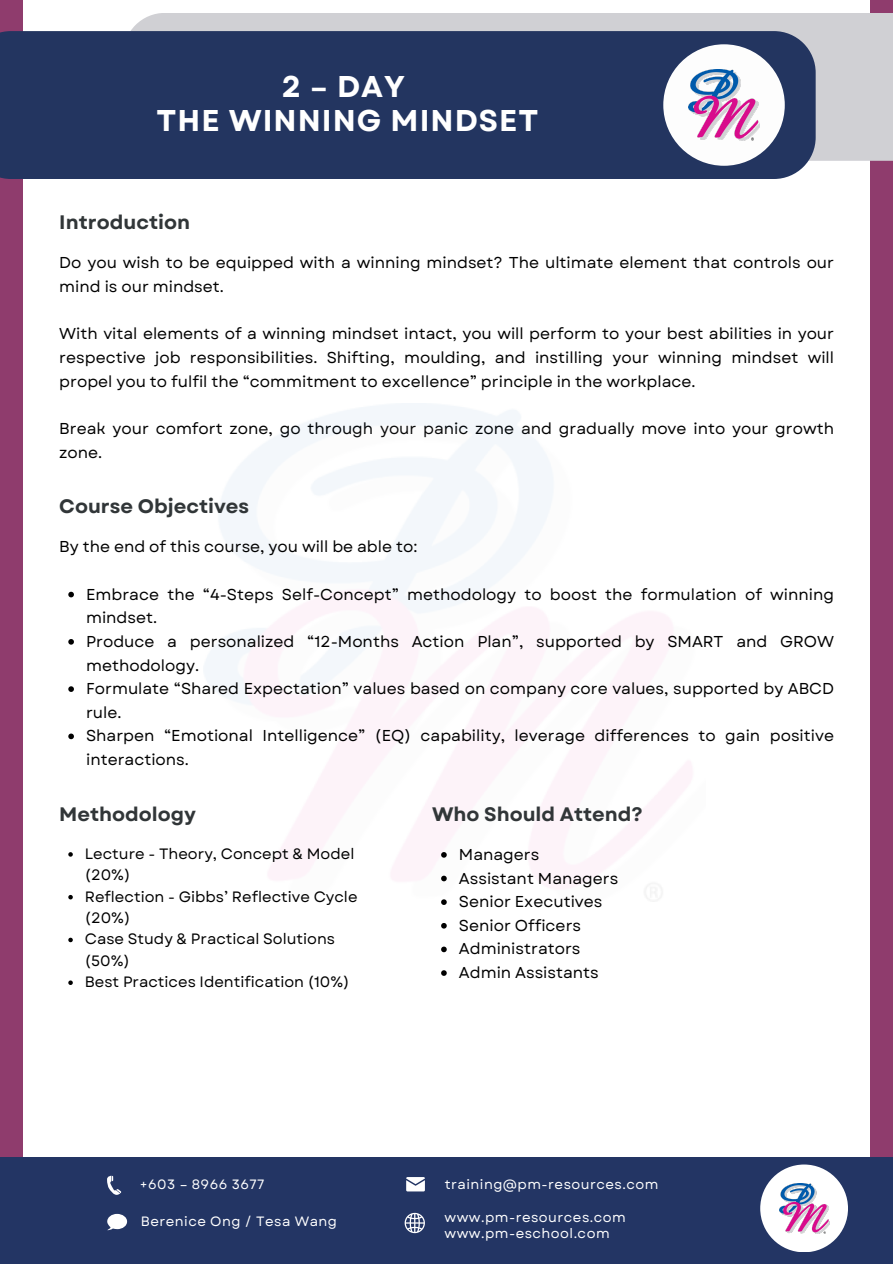
<style>
.page{position:relative;width:893px;height:1264px;background:#fff}
.page>*{position:absolute;margin:0;border:0;box-sizing:border-box;transform-origin:0 0}
.t1{font:700 30px/34.8px "Garet";letter-spacing:.035em;color:#fff;text-align:center}
.t2{font:700 19.5px "Garet";color:#313638}
.t3{font:15.75px/23.7px "Garet";color:#000}
.t4{font:15px/21.3px "Garet";color:#000}
.t5{font:13.5px "Garet";letter-spacing:.035em;color:#fff}
</style>
<div class="page">
<div style="left:0;top:0;width:892px;height:1156px;background:#8f3c6d"></div>
<div style="left:23px;top:0;width:846px;height:1214px;background:#fff"></div>
<div style="left:131px;top:13px;width:761px;height:148px;background:#d0d0d4"></div>
<div style="left:0;top:31px;width:815px;height:148px;background:#233560"></div>
<img style="left:204px;top:404px;width:488px;height:500px">
<div style="left:663px;top:44px;width:121px;height:122px;background:#fdfdfd;border-radius:50%"></div>
<img style="left:688px;top:70px;width:71px;height:70px">
<svg style="left:68px;top:591px;width:6px;height:6px"></svg>
<svg style="left:68px;top:639px;width:6px;height:5px"></svg>
<svg style="left:68px;top:686px;width:6px;height:6px"></svg>
<svg style="left:68px;top:733px;width:6px;height:6px"></svg>
<svg style="left:68px;top:852px;width:5px;height:4px"></svg>
<svg style="left:68px;top:895px;width:5px;height:4px"></svg>
<svg style="left:68px;top:937px;width:5px;height:5px"></svg>
<svg style="left:68px;top:980px;width:5px;height:5px"></svg>
<svg style="left:441px;top:852px;width:5px;height:5px"></svg>
<svg style="left:441px;top:875px;width:5px;height:6px"></svg>
<svg style="left:441px;top:899px;width:5px;height:6px"></svg>
<svg style="left:441px;top:923px;width:5px;height:5px"></svg>
<svg style="left:441px;top:946px;width:5px;height:6px"></svg>
<svg style="left:441px;top:970px;width:5px;height:5px"></svg>
<div style="left:0;top:1156px;width:892px;height:107px;background:#233564"></div>
<svg style="left:107px;top:1175px;width:14px;height:19px"></svg>
<svg style="left:107px;top:1213px;width:20px;height:17px"></svg>
<svg style="left:406px;top:1177px;width:19px;height:14px"></svg>
<svg style="left:404px;top:1212px;width:21px;height:21px"></svg>
<div style="left:760px;top:1164px;width:87px;height:88px;background:#fff;border-radius:50%"></div>
<img style="left:779px;top:1183px;width:50px;height:50px">
<p class="t1" style="left:156px;top:69px;width:383px">2 – DAY<br>THE WINNING MINDSET</p>
<h2 class="t2" style="left:59px;top:208px;width:132px">Introduction</h2>
<h2 class="t3" style="left:59px;top:251px;width:776px">Do you wish to be equipped with a winning mindset? The ultimate element that controls our mind is our mindset.</h2>
<h3 class="t3" style="left:59px;top:322px;width:776px;text-align:justify">With vital elements of a winning mindset intact, you will perform to your best abilities in your respective job responsibilities. Shifting, moulding, and instilling your winning mindset will propel you to fulfil the “commitment to excellence” principle in the workplace.</h3>
<h3 class="t3" style="left:59px;top:416px;width:776px">Break your comfort zone, go through your panic zone and gradually move into your growth zone.</h3>
<p class="t2" style="left:59px;top:492px;width:191px">Course Objectives</p>
<h2 class="t3" style="left:59px;top:535px;width:359px">By the end of this course, you will be able to:</h2>
<h3 class="t3" style="left:86px;top:582px;width:749px">Embrace the “4-Steps Self-Concept” methodology to boost the formulation of winning mindset.</h3>
<p class="t3" style="left:86px;top:629px;width:749px">Produce a personalized “12-Months Action Plan”, supported by SMART and GROW methodology.</p>
<p class="t3" style="left:86px;top:677px;width:749px">Formulate “Shared Expectation” values based on company core values, supported by ABCD rule.</p>
<p class="t3" style="left:86px;top:724px;width:749px">Sharpen “Emotional Intelligence” (EQ) capability, leverage differences to gain positive interactions.</p>
<p class="t2" style="left:59px;top:800px;width:138px">Methodology</p>
<h2 class="t4" style="left:85px;top:843px;width:271px">Lecture - Theory, Concept &amp; Model (20%)</h2>
<p class="t4" style="left:85px;top:885px;width:274px">Reflection - Gibbs’ Reflective Cycle (20%)</p>
<p class="t4" style="left:85px;top:928px;width:252px">Case Study &amp; Practical Solutions (50%)</p>
<p class="t4" style="left:85px;top:971px;width:266px">Best Practices Identification (10%)</p>
<h1 class="t2" style="left:432px;top:800px;width:212px">Who Should Attend?</h1>
<p class="t3" style="left:459px;top:842px;width:82px">Managers</p>
<p class="t3" style="left:459px;top:866px;width:161px">Assistant Managers</p>
<p class="t3" style="left:459px;top:889px;width:145px">Senior Executives</p>
<p class="t3" style="left:459px;top:913px;width:124px">Senior Officers</p>
<p class="t3" style="left:459px;top:937px;width:123px">Administrators</p>
<p class="t3" style="left:459px;top:960px;width:141px">Admin Assistants</p>
<p class="t5" style="left:140px;top:1174px;width:126px">+603 – 8966 3677</p>
<p class="t5" style="left:141px;top:1211px;width:198px">Berenice Ong / Tesa Wang</p>
<p class="t5" style="left:444px;top:1174px;width:215px">training@pm-resources.com</p>
<p class="t5" style="left:444px;top:1207px;width:183px">www.pm-resources.com</p>
<p class="t5" style="left:444px;top:1223px;width:167px">www.pm-eschool.com</p>
</div>
